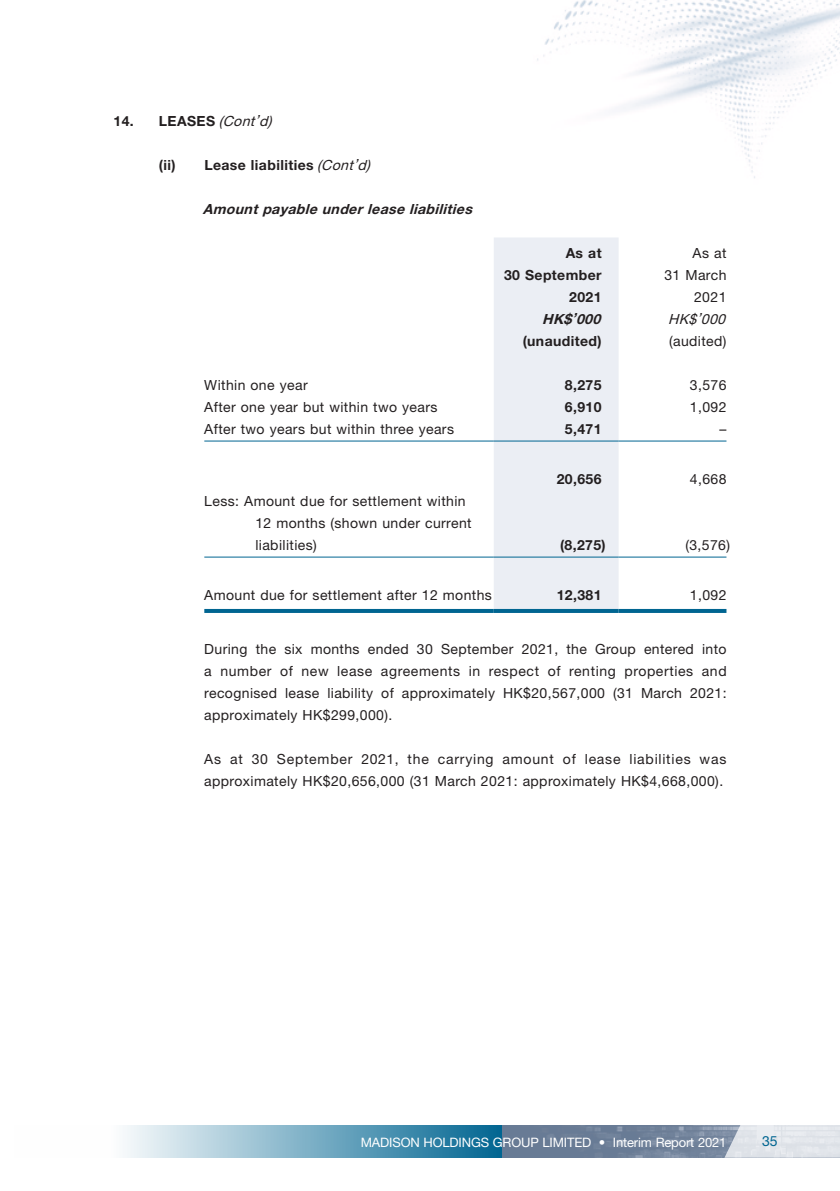
<style>
.page{position:relative;width:840px;height:1191px;background:#fff}
.page>*{position:absolute;margin:0;border:0;box-sizing:border-box;transform-origin:0 0}
.Notes{font:14px/22px "Helvetica Neue LT Std";letter-spacing:.03em;color:#231f20}
.Notes-2{font:700 14px "Helvetica Neue LT Std";letter-spacing:.03em;color:#231f20}
.Notes_HD3{font:italic 700 14px "Helvetica Neue LT Std";color:#231f20}
.Notes_HD2{font:700 14px "Helvetica Neue LT Std";letter-spacing:.03em;color:#231f20}
.Notes_HD1{font:700 14px "Helvetica Neue LT Std";letter-spacing:.03em;color:#231f20}
.Notes-3{font:italic 700 14px "Helvetica Neue LT Std";color:#231f20}
.Notes-4{font:italic 14px "Helvetica Neue LT Std";color:#231f20}
.t1{font:14px "Helvetica Neue LT Std";color:#006591}
.t2{font:13px "Helvetica Neue LT Std";letter-spacing:-.01em;color:#fff}
.s1{font-weight:400;font-style:italic}
</style>
<div class="page">
<img style="left:537px;top:0;width:302px;height:178px">
<svg style="left:125px;top:1125px;width:376px;height:32px;background:#7aaec5"></svg>
<img style="left:501px;top:1125px;width:221px;height:32px">
<svg style="left:722px;top:1125px;width:117px;height:33px;background:#d9dde4"></svg>
<div style="left:493px;top:237px;width:125px;height:372px;background:#ebeef4"></div>
<hr style="left:204px;top:440px;width:289px;height:1px;background:#006591">
<hr style="left:493px;top:440px;width:125px;height:1px;background:#006591">
<hr style="left:618px;top:440px;width:108px;height:1px;background:#006591">
<hr style="left:204px;top:556px;width:289px;height:1px;background:#006591">
<hr style="left:493px;top:556px;width:125px;height:1px;background:#006591">
<hr style="left:618px;top:556px;width:108px;height:1px;background:#006591">
<hr style="left:204px;top:609px;width:289px;height:4px;background:#006591">
<hr style="left:493px;top:609px;width:125px;height:4px;background:#006591">
<hr style="left:618px;top:609px;width:108px;height:4px;background:#006591">
<p class="Notes_HD1" style="left:113px;top:112px;width:160px">14. LEASES <span class="s1">(Cont’d)</span></p>
<p class="Notes_HD2" style="left:159px;top:156px;width:18px">(ii)</p>
<p class="Notes_HD2" style="left:204px;top:156px;width:167px">Lease liabilities <span class="s1">(Cont’d)</span></p>
<p class="Notes_HD3" style="left:203px;top:200px;width:275px">Amountpayable underlease liabilities</p>
<p class="Notes-2" style="left:565px;top:244px;width:37px">As at</p>
<p class="Notes-2" style="left:503px;top:266px;width:99px">30 September</p>
<p class="Notes-2" style="left:569px;top:288px;width:34px">2021</p>
<p class="Notes" style="left:692px;top:242px;width:35px">As at</p>
<p class="Notes" style="left:664px;top:264px;width:64px">31 March</p>
<p class="Notes" style="left:693px;top:286px;width:34px">2021</p>
<p class="Notes-3" style="left:542px;top:310px;width:64px">HK$’000</p>
<p class="Notes-4" style="left:667px;top:310px;width:63px">HK$’000</p>
<p class="Notes-2" style="left:522px;top:332px;width:80px">(unaudited)</p>
<p class="Notes" style="left:668px;top:330px;width:59px">(audited)</p>
<p class="Notes" style="left:204px;top:374px;width:105px">Within one year</p>
<p class="Notes-2" style="left:564px;top:376px;width:38px">8,275</p>
<p class="Notes" style="left:689px;top:374px;width:38px">3,576</p>
<p class="Notes" style="left:204px;top:396px;width:234px">After one year but within two years</p>
<p class="Notes-2" style="left:564px;top:398px;width:38px">6,910</p>
<p class="Notes" style="left:689px;top:396px;width:38px">1,092</p>
<p class="Notes" style="left:204px;top:418px;width:251px">After two years but within three years</p>
<p class="Notes-2" style="left:564px;top:420px;width:38px">5,471</p>
<p class="Notes" style="left:719px;top:418px;width:8px">–</p>
<p class="Notes-2" style="left:556px;top:470px;width:46px">20,656</p>
<p class="Notes" style="left:689px;top:468px;width:38px">4,668</p>
<p class="Notes" style="left:255px;top:490px;width:217px;text-indent:-51px">Less: Amount due for settlement within<br>12 months (shown under current liabilities)</p>
<p class="Notes-2" style="left:559px;top:536px;width:47px">(8,275)</p>
<p class="Notes" style="left:685px;top:534px;width:46px">(3,576)</p>
<p class="Notes" style="left:204px;top:584px;width:289px">Amount due for settlement after 12 months</p>
<p class="Notes-2" style="left:556px;top:586px;width:46px">12,381</p>
<p class="Notes" style="left:689px;top:584px;width:38px">1,092</p>
<p class="Notes" style="left:204px;top:637px;width:523px;text-align:justify">During the six months ended 30 September 2021, the Group entered into a number of new lease agreements in respect of renting properties and recognised lease liability of approximately HK$20,567,000 (31 March 2021: approximately HK$299,000).</p>
<p class="Notes" style="left:204px;top:747px;width:523px">As at 30 September 2021, the carrying amount of lease liabilities was approximately HK$20,656,000 (31 March 2021: approximately HK$4,668,000).</p>
<p class="t2" style="left:360px;top:1134px;width:367px">MADISON HOLDINGS GROUP LIMITED • Interim Report 2021</p>
<p class="t1" style="left:761px;top:1132px;width:17px">35</p>
</div>
